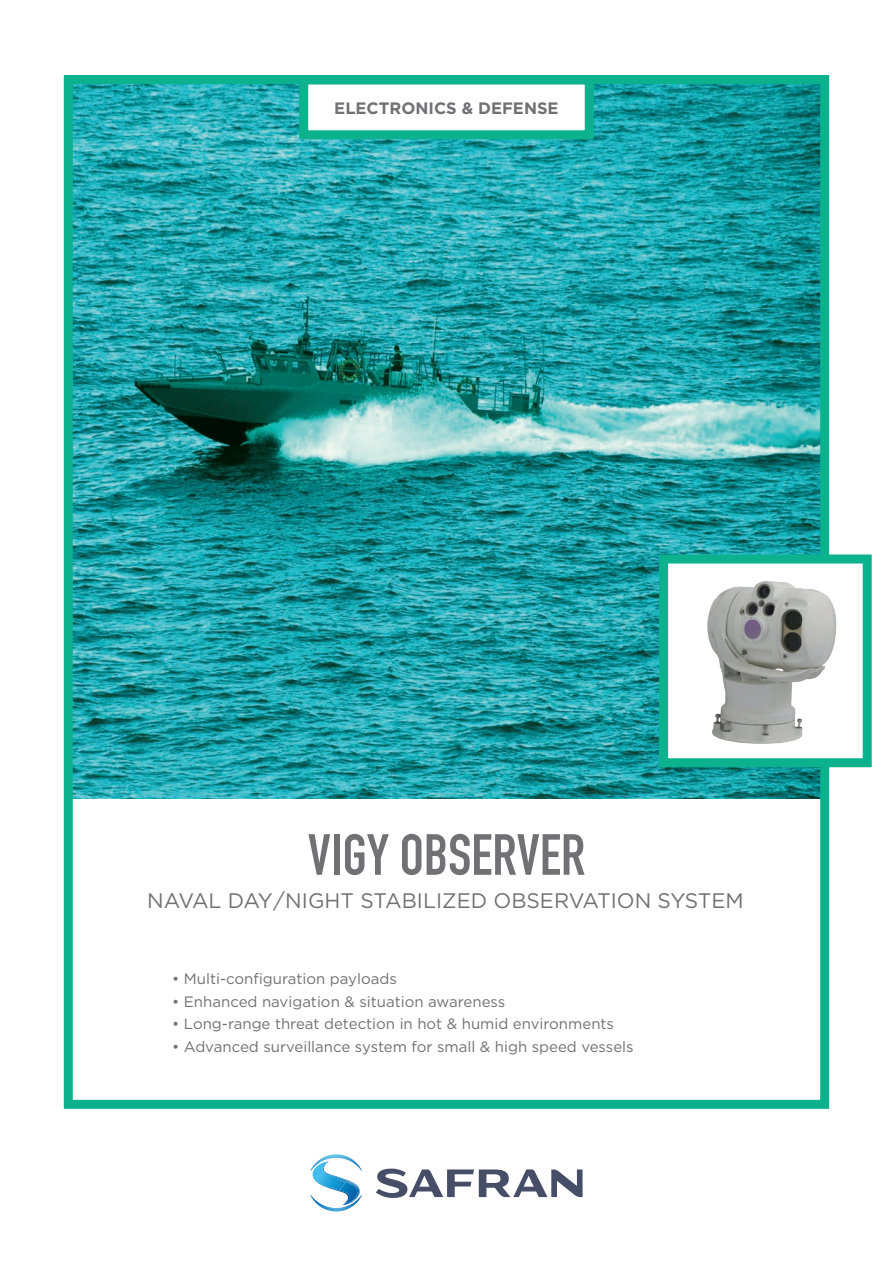
<style>
.page{position:relative;width:893px;height:1287px;background:#fff}
.page>*{position:absolute;margin:0;border:0;box-sizing:border-box;transform-origin:0 0}
.Titre_page_de_garde{font:57px "DIN Engschrift LT";color:#717074}
.Sous-titre_page_de_g{font:21px "Gotham";color:#717074}
.En-tête_page_de_gard{font:700 16.5px "Gotham";color:#717074}
.Puces_page_de_garde{font:15px "Gotham";color:#717074}
</style>
<div class="page">
<img style="left:74px;top:85px;width:745px;height:713px">
<div style="left:64px;top:75px;width:765px;height:1033px;border:9px solid #0bb28d"></div>
<svg style="left:376px;top:1168px;width:207px;height:29px"></svg>
<svg style="left:310px;top:1154px;width:52px;height:57px"></svg>
<div style="left:299px;top:75px;width:295px;height:64px;background:#fff;border:9px solid #0bb28d"></div>
<div style="left:664px;top:559px;width:203px;height:203px;background:#fff"></div>
<img style="left:707px;top:581px;width:130px;height:163px">
<div style="left:659px;top:554px;width:213px;height:213px;border:9px solid #0bb28d"></div>
<p class="En-tête_page_de_gard" style="left:334px;top:97px;width:226px">ELECTRONICS &amp; DEFENSE</p>
<p class="Titre_page_de_garde" style="left:308px;top:821px;width:279px">VIGY OBSERVER</p>
<p class="Sous-titre_page_de_g" style="left:147px;top:887px;width:598px">NAVAL DAY/NIGHT STABILIZED OBSERVATION SYSTEM</p>
<p class="Puces_page_de_garde" style="left:172px;top:969px;width:226px">• Multi-configuration payloads</p>
<p class="Puces_page_de_garde" style="left:172px;top:991px;width:335px">• Enhanced navigation &amp; situation awareness</p>
<p class="Puces_page_de_garde" style="left:172px;top:1014px;width:443px">• Long-range threat detection in hot &amp; humid environments</p>
<p class="Puces_page_de_garde" style="left:172px;top:1036px;width:463px">• Advanced surveillance system for small &amp; high speed vessels</p>
</div>
